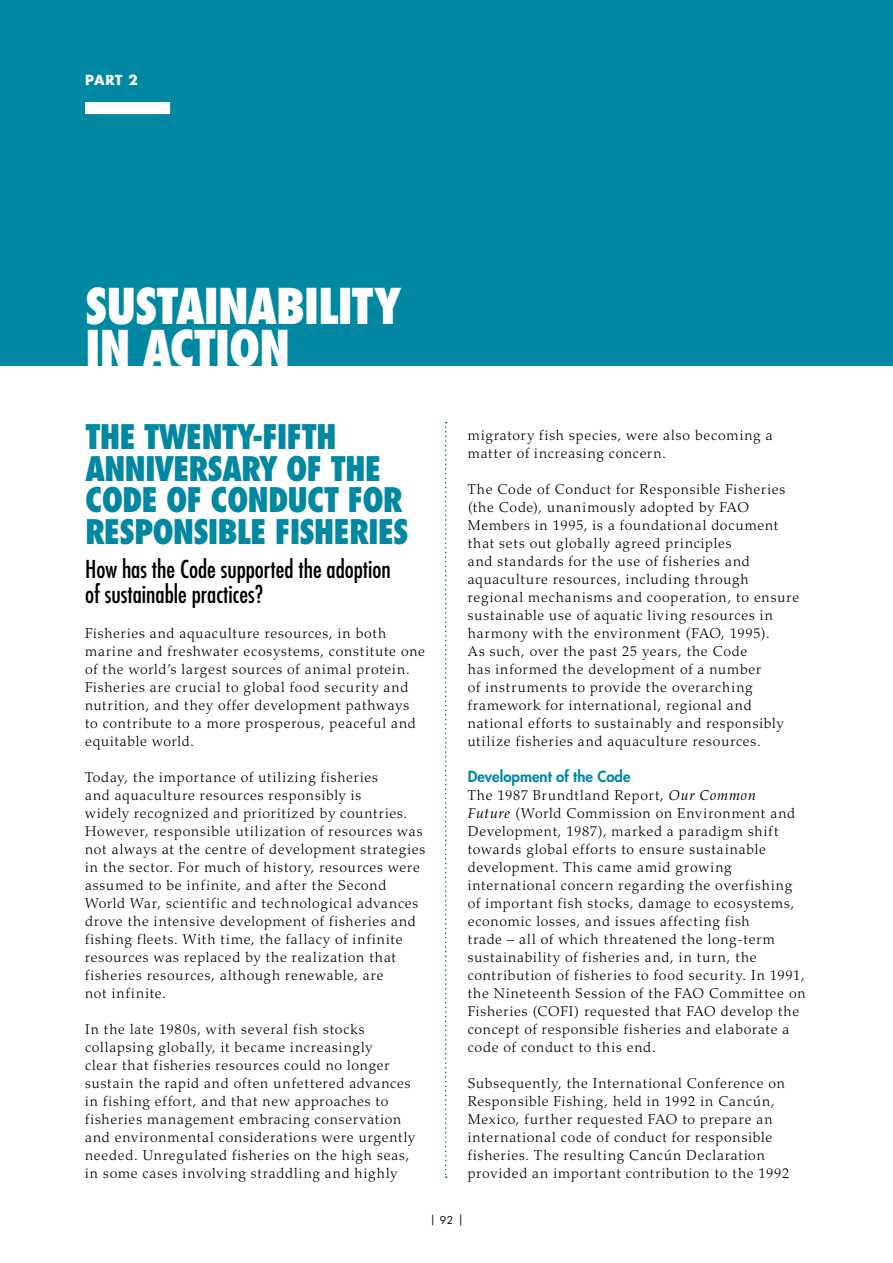
<style>
.page{position:relative;width:893px;height:1263px;background:#fff}
.page>*{position:absolute;margin:0;border:0;box-sizing:border-box;transform-origin:0 0}
.t1{font:800 condensed 48px/42px "Futura Std";letter-spacing:-.03em;color:#fff}
.t2{font:800 condensed 33px/31.5px "Futura Std";letter-spacing:-.03em;color:#0088a2}
.t3{font:condensed 24px/25.5px "Futura Std";color:#000}
.t4{font:800 15px "Futura Std";color:#0088a2}
.t5{font:300 14.25px/18px "Palatino LT Std";letter-spacing:.055em;color:#000}
.t6{font:700 13.5px "Futura Std";color:#fff}
.t7{font:10.5px "Futura Std";color:#000}
.s1{font-weight:400;font-style:italic}
</style>
<div class="page">
<svg style="left:445px;top:422px;width:2px;height:756px"></svg>
<div style="left:0;top:0;width:893px;height:366px;background:#0088a2"></div>
<div style="left:85px;top:102px;width:85px;height:12px;background:#fff"></div>
<p class="t6" style="left:85px;top:71px;width:54px">PART 2</p>
<h1 class="t1" style="left:85px;top:285px;width:318px">SUSTAINABILITY<br>IN ACTION</h1>
<h2 class="t2" style="left:85px;top:421px;width:325px">THE TWENTY-FIFTH<br>ANNIVERSARY OF THE<br>CODE OF CONDUCT FOR<br>RESPONSIBLE FISHERIES</h2>
<h3 class="t3" style="left:85px;top:556px;width:307px">How has the Code supported the adoption of sustainable practices?</h3>
<p class="t5" style="left:85px;top:624px;width:342px">Fisheries and aquaculture resources, in both marine and freshwater ecosystems, constitute one of the world’s largest sources of animal protein.<br>Fisheries are crucial to global food security and nutrition, and they offer development pathways to contribute to a more prosperous, peaceful and equitable world.</p>
<p class="t5" style="left:85px;top:768px;width:342px">Today, the importance of utilizing fisheries<br>and aquaculture resources responsibly is<br>widely recognized and prioritized by countries.<br>However, responsible utilization of resources was not always at the centre of development strategies in the sector. For much of history, resources were assumed to be infinite, and after the Second World War, scientific and technological advances drove the intensive development of fisheries and fishing fleets. With time, the fallacy of infinite resources was replaced by the realization that fisheries resources, although renewable, are<br>not infinite.</p>
<p class="t5" style="left:85px;top:1020px;width:332px">In the late 1980s, with several fish stocks collapsing globally, it became increasingly<br>clear that fisheries resources could no longer sustain the rapid and often unfettered advances in fishing effort, and that new approaches to fisheries management embracing conservation and environmental considerations were urgently needed. Unregulated fisheries on the high seas, in some cases involving straddling and highly</p>
<p class="t5" style="left:468px;top:426px;width:306px">migratory fish species, were also becoming a matter of increasing concern.</p>
<p class="t5" style="left:468px;top:480px;width:333px">The Code of Conduct for Responsible Fisheries (the Code), unanimously adopted by FAO Members in 1995, is a foundational document that sets out globally agreed principles<br>and standards for the use of fisheries and aquaculture resources, including through regional mechanisms and cooperation, to ensure sustainable use of aquatic living resources in harmony with the environment (FAO, 1995).<br>As such, over the past 25 years, the Code<br>has informed the development of a number<br>of instruments to provide the overarching framework for international, regional and national efforts to sustainably and responsibly utilize fisheries and aquaculture resources.</p>
<p class="t4" style="left:468px;top:767px;width:164px">Development of the Code</p>
<p class="t5" style="left:468px;top:786px;width:339px">The 1987 Brundtland Report, <span class="s1">Our Common<br>Future</span> (World Commission on Environment and Development, 1987), marked a paradigm shift towards global efforts to ensure sustainable development. This came amid growing international concern regarding the overfishing of important fish stocks, damage to ecosystems, economic losses, and issues affecting fish<br>trade – all of which threatened the long-term sustainability of fisheries and, in turn, the contribution of fisheries to food security. In 1991, the Nineteenth Session of the FAO Committee on Fisheries (COFI) requested that FAO develop the concept of responsible fisheries and elaborate a code of conduct to this end.</p>
<p class="t5" style="left:468px;top:1074px;width:323px">Subsequently, the International Conference on Responsible Fishing, held in 1992 in Cancún, Mexico, further requested FAO to prepare an international code of conduct for responsible fisheries. The resulting Cancún Declaration provided an important contribution to the 1992</p>
<p class="t7" style="left:430px;top:1213px;width:35px">| 92 |</p>
</div>
